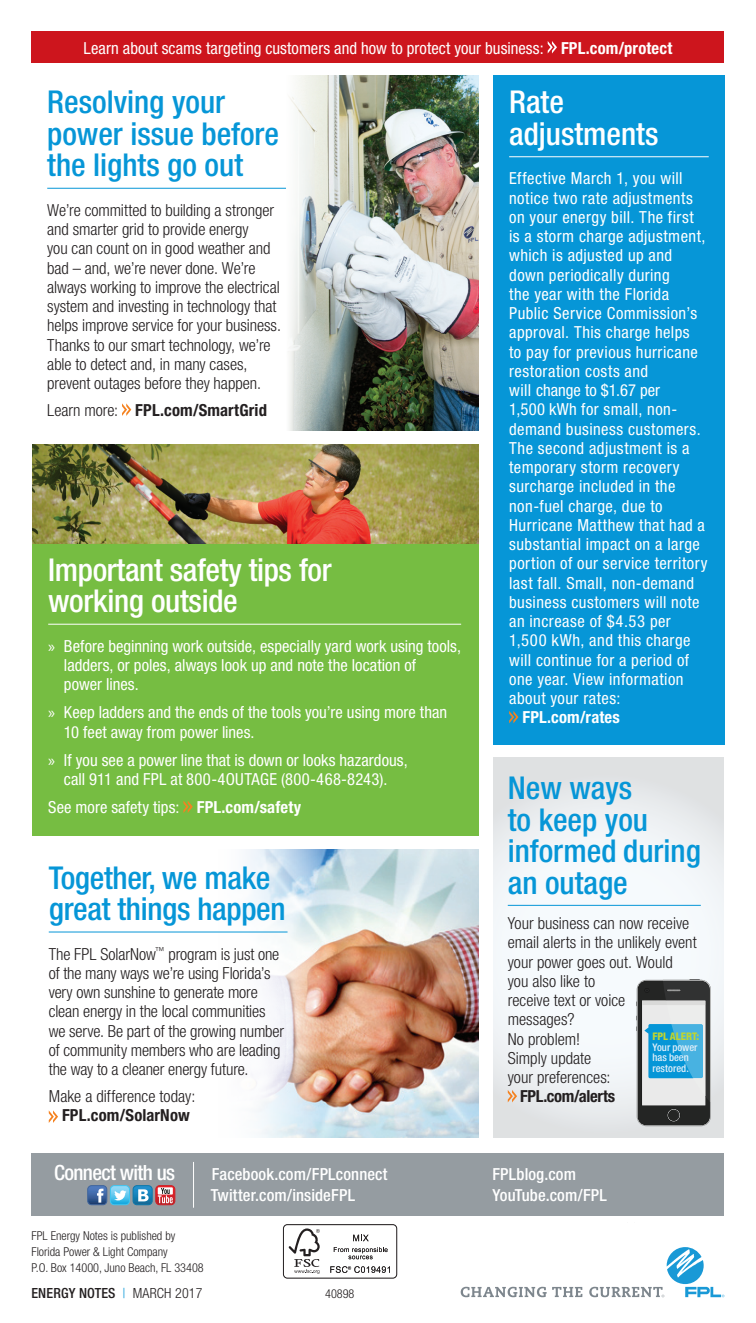
<style>
.page{position:relative;width:756px;height:1323px;background:#fff}
.page>*{position:absolute;margin:0;border:0;box-sizing:border-box;transform-origin:0 0}
.t1{font:500 condensed 31.5px/31.5px "Helvetica Neue LT Std";color:#0696d7}
.t2{font:500 condensed 31.5px/31.5px "Helvetica Neue LT Std";letter-spacing:-.01em;color:#fff}
.t3{font:500 condensed 21px "Helvetica Neue LT Std";letter-spacing:-.03em;color:#fff}
.t4{font:300 condensed 16.62px/19.2px "Helvetica Neue LT Std";letter-spacing:-.005em;color:#231f20}
.t5{font:condensed 16.62px/19.2px "Helvetica Neue LT Std";letter-spacing:.025em;color:#fff}
.t6{font:condensed 16.62px/19.2px "Helvetica Neue LT Std";letter-spacing:.005em;color:#fff}
.t7{font:condensed 16.62px/19.2px "Helvetica Neue LT Std";color:#fff}
.t8{font:500 condensed 16.62px "Helvetica Neue LT Std";letter-spacing:.005em;color:#fff}
.t9{font:700 condensed 16.62px "Helvetica Neue LT Std";letter-spacing:.005em;color:#231f20}
.t10{font:700 condensed 16.62px "Helvetica Neue LT Std";letter-spacing:-.02em;color:#231f20}
.t11{font:700 condensed 16.62px "Helvetica Neue LT Std";letter-spacing:.01em;color:#fff}
.t12{font:500 condensed 14px "Helvetica Neue LT Std";letter-spacing:.01em;color:#231f20}
.t13{font:300 condensed 12.25px/15.8px "Helvetica Neue LT Std";color:#231f20}
.t14{font:500 condensed 10.5px/10.5px "Helvetica Neue LT Std";color:#e2eff9}
.t15{font:800 condensed 10.5px "Helvetica Neue LT Std";color:#c1d52f}
.s1{font-weight:700}
.s2{font-weight:300}
.s3{font-family:"Myriad Pro";font-stretch:normal}
.s4{font-weight:300;color:#0696d7}
</style>
<div class="page">
<div style="left:493px;top:76px;width:231px;height:669px;background:#0696d7"></div>
<hr style="left:509px;top:156px;width:200px;height:1px;background:#fff">
<svg style="left:509px;top:711px;width:9px;height:12px"></svg>
<img style="left:396px;top:76px;width:83px;height:355px">
<div style="left:31px;top:1154px;width:693px;height:62px;background:#959ca1"></div>
<div style="left:87px;top:1185px;width:20px;height:20px;border:1px solid #40659c;border-radius:4px"></div>
<div style="left:110px;top:1185px;width:20px;height:20px;border:1px solid #3ec5f1;border-radius:4px"></div>
<div style="left:133px;top:1185px;width:19px;height:20px;border:1px solid #0d77aa;border-radius:4px"></div>
<div style="left:155px;top:1185px;width:20px;height:20px;border:1px solid #cd2026;border-radius:4px"></div>
<svg style="left:88px;top:1186px;width:87px;height:19px;background:#7f97b4"></svg>
<hr style="left:193px;top:1162px;width:1px;height:46px;background:#fff">
<div style="left:283px;top:1224px;width:114px;height:55px;border:1px solid #231f20;border-radius:4px"></div>
<svg style="left:288px;top:1228px;width:32px;height:46px"></svg>
<svg style="left:353px;top:1235px;width:16px;height:6px"></svg>
<svg style="left:334px;top:1247px;width:54px;height:12px"></svg>
<svg style="left:330px;top:1266px;width:60px;height:7px"></svg>
<svg style="left:461px;top:1287px;width:121px;height:10px"></svg>
<svg style="left:589px;top:1247px;width:135px;height:50px"></svg>
<svg style="left:151px;top:76px;width:245px;height:355px"></svg>
<hr style="left:47px;top:188px;width:239px;height:1px;background:#0696d7">
<svg style="left:122px;top:403px;width:9px;height:13px"></svg>
<img style="left:334px;top:849px;width:145px;height:289px">
<div style="left:32px;top:543px;width:447px;height:293px;background:#76bd42"></div>
<hr style="left:48px;top:624px;width:413px;height:1px;background:#fff">
<svg style="left:183px;top:800px;width:10px;height:13px"></svg>
<div style="left:32px;top:32px;width:692px;height:31px;background:#cd151d"></div>
<svg style="left:548px;top:41px;width:9px;height:13px"></svg>
<img style="left:32px;top:445px;width:447px;height:98px">
<svg style="left:167px;top:849px;width:167px;height:289px"></svg>
<hr style="left:49px;top:932px;width:239px;height:1px;background:#0696d7">
<svg style="left:49px;top:1110px;width:9px;height:13px"></svg>
<svg style="left:493px;top:757px;width:231px;height:381px"></svg>
<hr style="left:508px;top:905px;width:193px;height:1px;background:#0696d7">
<svg style="left:508px;top:1090px;width:9px;height:12px"></svg>
<svg style="left:636px;top:979px;width:75px;height:147px;background:#7093a3"></svg>
<p class="t6" style="left:84px;top:38px;width:590px">Learn about scams targeting customers and how to protect your business: <span class="s1">FPL.com/protect</span></p>
<h1 class="t1" style="left:47px;top:86px;width:233px">Resolving your power issue before the lights go out</h1>
<p class="t4" style="left:47px;top:200px;width:235px">We’re committed to building a stronger and smarter grid to provide energy<br>you can count on in good weather and bad – and, we’re never done. We’re always working to improve the electrical system and investing in technology that helps improve service for your business.<br>Thanks to our smart technology, we’re able to detect and, in many cases, prevent outages before they happen.</p>
<p class="t9" style="left:47px;top:400px;width:221px"><span class="s2">Learn more:</span> FPL.com/SmartGrid</p>
<h1 class="t2" style="left:48px;top:554px;width:285px">Important safety tips for working outside</h1>
<p class="t6" style="left:64px;top:636px;width:399px;text-indent:-16px"><span class="s3">»</span> Before beginning work outside, especially yard work using tools, ladders, or poles, always look up and note the location of<br>power lines.</p>
<p class="t7" style="left:64px;top:703px;width:385px;text-indent:-16px"><span class="s3">»</span> Keep ladders and the ends of the tools you’re using more than<br>10 feet away from power lines.</p>
<p class="t6" style="left:48px;top:750px;width:361px;text-align:center"><span class="s3">»</span> If you see a power line that is down or looks hazardous, call 911 and FPL at 800-4OUTAGE (800-468-8243).</p>
<p class="t6" style="left:48px;top:797px;width:255px">See more safety tips: <span class="s1">FPL.com/safety</span></p>
<h1 class="t1" style="left:49px;top:861px;width:238px">Together, we make great things happen</h1>
<p class="t4" style="left:49px;top:944px;width:237px">The FPL SolarNow<sup>™</sup> program is just one of the many ways we’re using Florida’s very own sunshine to generate more clean energy in the local communities we serve. Be part of the growing number of community members who are leading the way to a cleaner energy future.</p>
<p class="t4" style="left:49px;top:1086px;width:148px">Make a difference today:</p>
<p class="t9" style="left:62px;top:1105px;width:129px">FPL.com/SolarNow</p>
<h1 class="t2" style="left:509px;top:86px;width:151px">Rate adjustments</h1>
<p class="t5" style="left:509px;top:169px;width:200px">Effective March 1, you will notice two rate adjustments on your energy bill. The first is a storm charge adjustment, which is adjusted up and down periodically during<br>the year with the Florida<br>Public Service Commission’s approval. This charge helps<br>to pay for previous hurricane restoration costs and<br>will change to $1.67 per<br>1,500 kWh for small, non&shy;demand business customers.<br>The second adjustment is a temporary storm recovery surcharge included in the non-fuel charge, due to<br>Hurricane Matthew that had a substantial impact on a large portion of our service territory last fall. Small, non-demand business customers will note an increase of $4.53 per<br>1,500 kWh, and this charge will continue for a period of one year. View information about your rates:</p>
<p class="t11" style="left:522px;top:707px;width:99px">FPL.com/rates</p>
<h1 class="t1" style="left:508px;top:772px;width:195px">New ways<br>to keep you informed during an outage</h1>
<p class="t4" style="left:508px;top:914px;width:190px">Your business can now receive email alerts in the unlikely event your power goes out. Would you also like to<br>receive text or voice<br>messages?<br>No problem!<br>Simply update<br>your preferences:</p>
<p class="t10" style="left:520px;top:1086px;width:97px">FPL.com/alerts</p>
<p class="t15" style="left:652px;top:1030px;width:48px">FPL ALERT:</p>
<p class="t14" style="left:652px;top:1042px;width:47px">Your power has been restored.</p>
<p class="t3" style="left:54px;top:1160px;width:123px">Connect with us</p>
<p class="t8" style="left:212px;top:1164px;width:177px">Facebook.com/FPLconnect</p>
<p class="t8" style="left:492px;top:1164px;width:85px">FPLblog.com</p>
<p class="t8" style="left:211px;top:1185px;width:146px">Twitter.com/insideFPL</p>
<p class="t8" style="left:492px;top:1185px;width:116px">YouTube.com/FPL</p>
<p class="t13" style="left:31px;top:1228px;width:174px">FPL Energy Notes is published by<br>Florida Power &amp; Light Company<br>P.O. Box 14000, Juno Beach, FL 33408</p>
<p class="t12" style="left:31px;top:1285px;width:173px">ENERGY NOTES <span class="s4">|</span> <span class="s2">MARCH 2017</span></p>
<p class="t13" style="left:325px;top:1286px;width:31px">40898</p>
</div>
